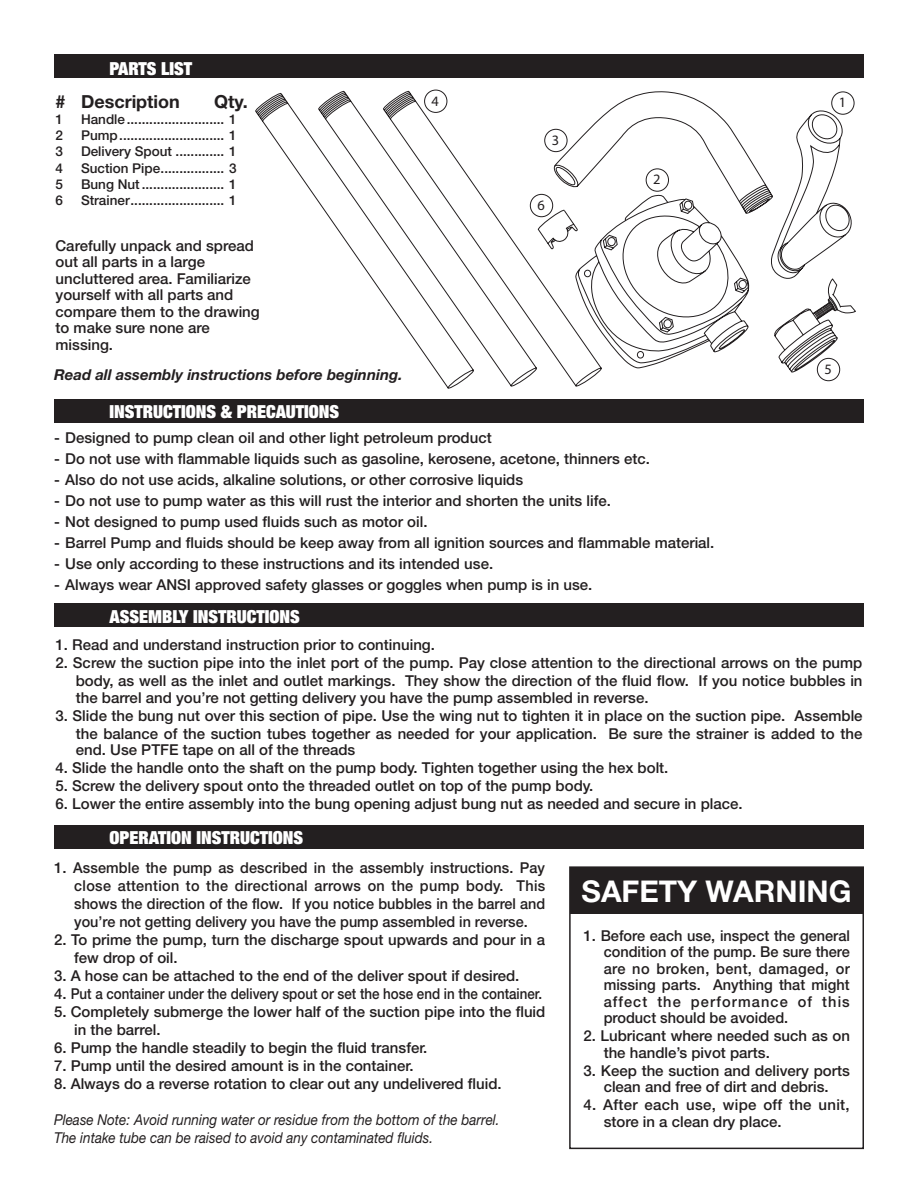
<style>
.page{position:relative;width:918px;height:1188px;background:#fff}
.page>*{position:absolute;margin:0;border:0;box-sizing:border-box;transform-origin:0 0}
.t1{font:700 30px "Helvetica Neue";color:#fff}
.t2{font:900 expanded 18px "Helvetica Neue";color:#fff}
.t3{font:700 18px "Helvetica Neue";color:#231f20}
.t4{font:500 15px/16.5px "Helvetica Neue";color:#231f20}
.t5{font:italic 15px "Helvetica Neue";color:#231f20;scale:.9 1}
.t6{font:500 15px/16.5px "Helvetica Neue";letter-spacing:.02em;color:#231f20}
.t7{font:italic 700 15px "Helvetica Neue";color:#231f20}
.t8{font:14.4px "Myriad Pro";color:#231f20}
.t9{font:500 13.5px "Helvetica Neue";color:#231f20}
</style>
<div class="page">
<div style="left:54px;top:604px;width:810px;height:23px;background:#231f20"></div>
<div style="left:54px;top:54px;width:810px;height:23px;background:#231f20"></div>
<svg style="left:255px;top:90px;width:601px;height:299px"></svg>
<div style="left:832px;top:92px;width:22px;height:22px;background:#fff;border-radius:50%"></div>
<div style="left:831px;top:92px;width:23px;height:23px;border:1px solid #231f20;border-radius:50%"></div>
<div style="left:646px;top:169px;width:23px;height:22px;background:#fff;border-radius:50%"></div>
<div style="left:646px;top:169px;width:23px;height:23px;border:1px solid #231f20;border-radius:50%"></div>
<div style="left:545px;top:129px;width:22px;height:23px;background:#fff;border-radius:50%"></div>
<div style="left:544px;top:129px;width:23px;height:23px;border:1px solid #231f20;border-radius:50%"></div>
<div style="left:425px;top:90px;width:22px;height:22px;background:#fff;border-radius:50%"></div>
<div style="left:424px;top:90px;width:23px;height:23px;border:1px solid #231f20;border-radius:50%"></div>
<div style="left:817px;top:358px;width:23px;height:23px;background:#fff;border-radius:50%"></div>
<div style="left:817px;top:358px;width:23px;height:23px;border:1px solid #231f20;border-radius:50%"></div>
<div style="left:530px;top:194px;width:23px;height:23px;background:#fff;border-radius:50%"></div>
<div style="left:530px;top:194px;width:23px;height:23px;border:1px solid #231f20;border-radius:50%"></div>
<div style="left:54px;top:825px;width:810px;height:24px;background:#231f20"></div>
<div style="left:569px;top:866px;width:295px;height:283px;border:2px solid #231f20"></div>
<div style="left:570px;top:867px;width:293px;height:46px;background:#231f20"></div>
<div style="left:54px;top:399px;width:810px;height:24px;background:#231f20"></div>
<p class="t2" style="left:110px;top:57px;width:84px">PARTS LIST</p>
<p class="t3" style="left:56px;top:90px;width:126px"># Description</p>
<p class="t3" style="left:214px;top:90px;width:35px">Qty.</p>
<p class="t9" style="left:56px;top:111px;width:9px">1</p>
<p class="t9" style="left:81px;top:111px;width:157px">Handle.......................... 1</p>
<p class="t9" style="left:56px;top:127px;width:9px">2</p>
<p class="t9" style="left:81px;top:127px;width:157px">Pump............................ 1</p>
<p class="t9" style="left:56px;top:144px;width:9px">3</p>
<p class="t9" style="left:81px;top:144px;width:157px">Delivery Spout ............. 1</p>
<p class="t9" style="left:56px;top:160px;width:9px">4</p>
<p class="t9" style="left:81px;top:160px;width:157px">Suction Pipe................. 3</p>
<p class="t9" style="left:56px;top:176px;width:9px">5</p>
<p class="t9" style="left:81px;top:176px;width:157px">Bung Nut...................... 1</p>
<p class="t9" style="left:56px;top:192px;width:9px">6</p>
<p class="t9" style="left:81px;top:192px;width:157px">Strainer......................... 1</p>
<p class="t4" style="left:56px;top:237px;width:206px">Carefully unpack and spread out all parts in a large uncluttered area. Familiarize yourself with all parts and compare them to the drawing to make sure none are missing.</p>
<p class="t7" style="left:54px;top:365px;width:350px">Read all assembly instructions before beginning.</p>
<p class="t8" style="left:432px;top:92px;width:9px">4</p>
<p class="t8" style="left:552px;top:131px;width:9px">3</p>
<p class="t8" style="left:537px;top:196px;width:9px">6</p>
<p class="t8" style="left:653px;top:171px;width:9px">2</p>
<p class="t2" style="left:110px;top:400px;width:231px">INSTRUCTIONS &amp; PRECAUTIONS</p>
<p class="t4" style="left:54px;top:430px;width:439px">- Designed to pump clean oil and other light petroleum product</p>
<p class="t4" style="left:54px;top:451px;width:597px">- Do not use with flammable liquids such as gasoline, kerosene, acetone, thinners etc.</p>
<p class="t4" style="left:54px;top:472px;width:471px">- Also do not use acids, alkaline solutions, or other corrosive liquids</p>
<p class="t4" style="left:54px;top:493px;width:558px">- Do not use to pump water as this will rust the interior and shorten the units life.</p>
<p class="t4" style="left:54px;top:514px;width:375px">- Not designed to pump used fluids such as motor oil.</p>
<p class="t4" style="left:54px;top:535px;width:662px">- Barrel Pump and fluids should be keep away from all ignition sources and flammable material.</p>
<p class="t4" style="left:54px;top:556px;width:441px">- Use only according to these instructions and its intended use.</p>
<p class="t4" style="left:54px;top:577px;width:540px">- Always wear ANSI approved safety glasses or goggles when pump is in use.</p>
<p class="t2" style="left:110px;top:605px;width:192px">ASSEMBLY INSTRUCTIONS</p>
<p class="t8" style="left:839px;top:94px;width:9px">1</p>
<p class="t8" style="left:824px;top:360px;width:9px">5</p>
<p class="t4" style="left:56px;top:637px;width:381px">1. Read and understand instruction prior to continuing.</p>
<p class="t4" style="left:56px;top:654px;width:809px;line-height:18px;text-align:right">2. Screw the suction pipe into the inlet port of the pump. Pay close attention to the directional arrows on the pump body, as well as the inlet and outlet markings. They show the direction of the fluid flow. If you notice bubbles in</p>
<p class="t4" style="left:76px;top:689px;width:574px">the barrel and you’re not getting delivery you have the pump assembled in reverse.</p>
<p class="t4" style="left:56px;top:706px;width:809px;line-height:18px;text-align:right">3. Slide the bung nut over this section of pipe. Use the wing nut to tighten it in place on the suction pipe. Assemble the balance of the suction tubes together as needed for your application. Be sure the strainer is added to the</p>
<p class="t4" style="left:76px;top:742px;width:281px">end. Use PTFE tape on all of the threads</p>
<p class="t4" style="left:56px;top:760px;width:614px">4. Slide the handle onto the shaft on the pump body. Tighten together using the hex bolt.</p>
<p class="t4" style="left:56px;top:778px;width:539px">5. Screw the delivery spout onto the threaded outlet on top of the pump body.</p>
<p class="t4" style="left:56px;top:796px;width:689px">6. Lower the entire assembly into the bung opening adjust bung nut as needed and secure in place.</p>
<p class="t2" style="left:110px;top:827px;width:195px">OPERATION INSTRUCTIONS</p>
<p class="t4" style="left:74px;top:859px;width:473px;line-height:18px;text-align:justify;text-indent:-20px">1. Assemble the pump as described in the assembly instructions. Pay close attention to the directional arrows on the pump body. This shows the direction of the flow. If you notice bubbles in the barrel and you’re not getting delivery you have the pump assembled in reverse.</p>
<p class="t4" style="left:74px;top:931px;width:473px;line-height:18px;text-indent:-20px">2. To prime the pump, turn the discharge spout upwards and pour in a few drop of oil.</p>
<p class="t4" style="left:54px;top:967px;width:467px">3. A hose can be attached to the end of the deliver spout if desired.</p>
<p class="t4" style="left:54px;top:985px;width:490px">4. Put a container under the delivery spout or set the hose end in the container.</p>
<p class="t4" style="left:74px;top:1003px;width:473px;line-height:18px;text-indent:-20px">5. Completely submerge the lower half of the suction pipe into the fluid in the barrel.</p>
<p class="t4" style="left:54px;top:1039px;width:375px">6. Pump the handle steadily to begin the fluid transfer.</p>
<p class="t4" style="left:54px;top:1057px;width:361px">7. Pump until the desired amount is in the container.</p>
<p class="t4" style="left:54px;top:1075px;width:449px">8. Always do a reverse rotation to clear out any undelivered fluid.</p>
<p class="t5" style="left:54px;top:1111px;width:497px">Please Note: Avoid running water or residue from the bottom of the barrel.</p>
<p class="t5" style="left:54px;top:1129px;width:423px">The intake tube can be raised to avoid any contaminated fluids.</p>
<p class="t1" style="left:582px;top:873px;width:271px">SAFETY WARNING</p>
<p class="t4" style="left:604px;top:927px;width:248px;text-align:justify;text-indent:-20px">1. Before each use, inspect the general condition of the pump. Be sure there are no broken, bent, damaged, or missing parts. Anything that might affect the performance of this product should be avoided.</p>
<p class="t4" style="left:604px;top:1028px;width:248px;text-indent:-20px">2. Lubricant where needed such as on the handle’s pivot parts.</p>
<p class="t4" style="left:583px;top:1062px;width:268px;text-align:center">3. Keep the suction and delivery ports clean and free of dirt and debris.</p>
<p class="t6" style="left:604px;top:1097px;width:248px;text-indent:-20px">4. After each use, wipe off the unit, store in a clean dry place.</p>
</div>
